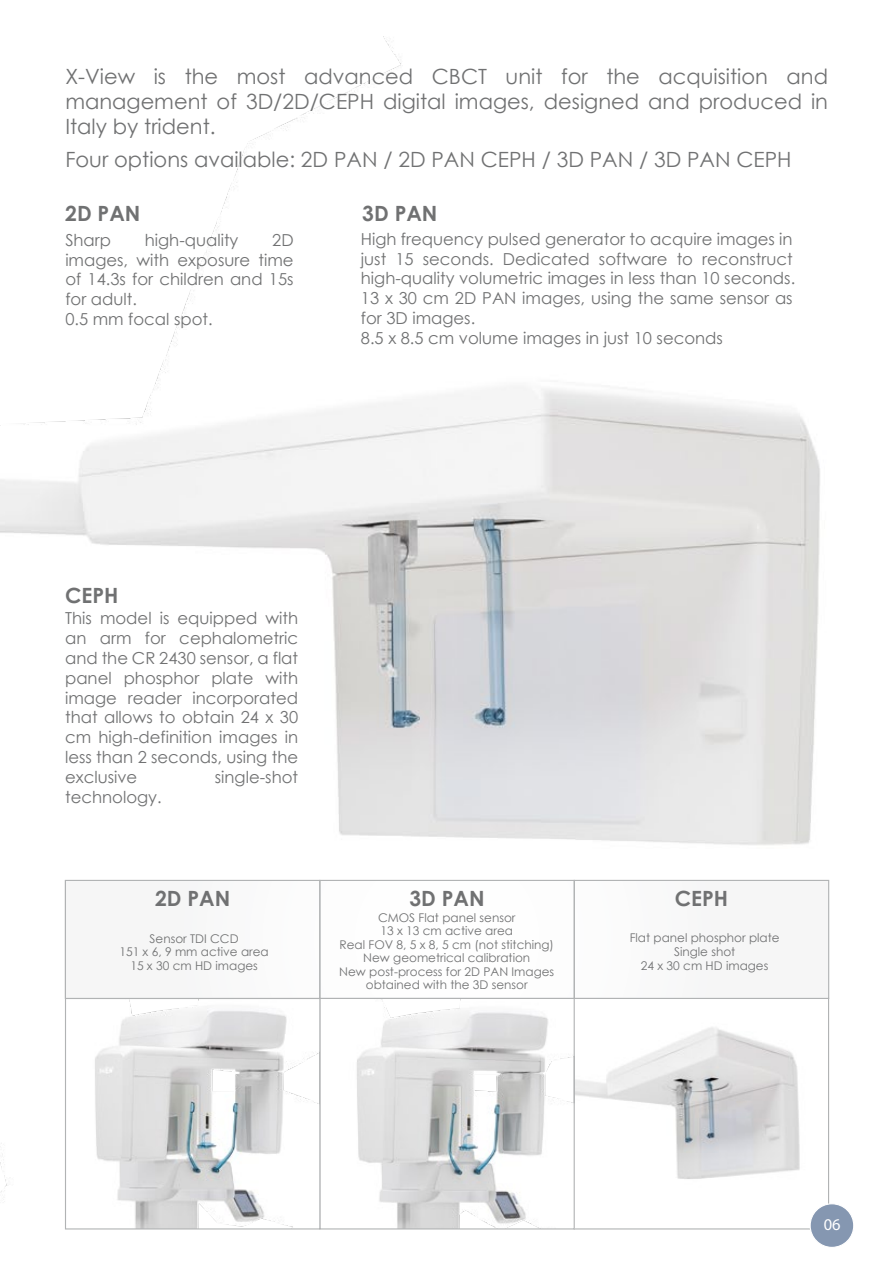
<style>
.page{position:relative;width:893px;height:1263px;background:#fff}
.page>*{position:absolute;margin:0;border:0;box-sizing:border-box;transform-origin:0 0}
.t1{font:21px/25.2px "Century Gothic";color:#707172;text-align:justify}
.t2{font:700 21px "Century Gothic";color:#707172}
.t3{font:16.5px/19.8px "Century Gothic";color:#707172}
.t4{font:16.5px "Myriad Pro";color:#fff}
.t5{font:12px/13.5px "Century Gothic";color:#707172;text-align:center}
</style>
<div class="page">
<img style="left:0;top:36px;width:830px;height:1209px">
<img style="left:576px;top:1014px;width:251px;height:177px">
<div style="left:574px;top:998px;width:255px;height:231px;border:1px solid #b1b3b4"></div>
<img style="left:331px;top:1000px;width:242px;height:227px">
<div style="left:319px;top:998px;width:256px;height:231px;border:1px solid #b1b3b4"></div>
<img style="left:69px;top:1000px;width:249px;height:227px">
<div style="left:65px;top:998px;width:255px;height:231px;border:1px solid #b1b3b4"></div>
<div style="left:64px;top:880px;width:765px;height:118px;background:#fafafa"></div>
<div style="left:810px;top:1204px;width:44px;height:43px;background:#8597b1;border-radius:50%"></div>
<div style="left:810px;top:1203px;width:44px;height:45px;border:1px solid #fff;border-radius:50%"></div>
<div style="left:65px;top:880px;width:255px;height:119px;border:1px solid #b1b3b4"></div>
<div style="left:319px;top:880px;width:256px;height:119px;border:1px solid #b1b3b4"></div>
<div style="left:574px;top:880px;width:255px;height:119px;border:1px solid #b1b3b4"></div>
<p class="t1" style="left:65px;top:63px;width:764px">X-View is the most advanced CBCT unit for the acquisition and management of 3D/2D/CEPH digital images, designed and produced in Italy by trident.</p>
<p class="t1" style="left:65px;top:146px;width:728px">Four options available: 2D PAN / 2D PAN CEPH / 3D PAN / 3D PAN CEPH</p>
<p class="t2" style="left:65px;top:198px;width:77px">2D PAN</p>
<p class="t2" style="left:362px;top:198px;width:77px">3D PAN</p>
<p class="t3" style="left:65px;top:230px;width:47px">Sharp</p>
<p class="t3" style="left:145px;top:230px;width:95px">high-quality</p>
<p class="t3" style="left:65px;top:230px;width:230px;text-indent:207px">2D images, with exposure time of 14.3s for children and 15s for adult.<br>0.5 mm focal spot.</p>
<p class="t3" style="left:361px;top:229px;width:436px">High frequency pulsed generator to acquire images in just 15 seconds. Dedicated software to reconstruct high-quality volumetric images in less than 10 seconds.<br>13 x 30 cm 2D PAN images, using the same sensor as for 3D images.<br>8.5 x 8.5 cm volume images in just 10 seconds</p>
<p class="t2" style="left:65px;top:580px;width:55px">CEPH</p>
<p class="t3" style="left:65px;top:608px;width:235px;text-align:justify">This model is equipped with an arm for cephalometric and the CR 2430 sensor, a flat panel phosphor plate with image reader incorporated that allows to obtain 24 x 30 cm high-definition images in less than 2 seconds, using the exclusive</p>
<p class="t3" style="left:215px;top:767px;width:85px">single-shot</p>
<p class="t3" style="left:65px;top:786px;width:98px">technology.</p>
<p class="t2" style="left:155px;top:883px;width:77px">2D PAN</p>
<p class="t2" style="left:409px;top:883px;width:77px">3D PAN</p>
<p class="t2" style="left:675px;top:883px;width:55px">CEPH</p>
<p class="t5" style="left:119px;top:931px;width:151px">Sensor TDI CCD<br>151 x 6, 9 mm active area<br>15 x 30 cm HD images</p>
<p class="t5" style="left:339px;top:910px;width:216px">CMOS Flat panel sensor<br>13 x 13 cm active area<br>Real FOV 8, 5 x 8, 5 cm (not stitching)<br>New geometrical calibration<br>New post-process for 2D PAN Images obtained with the 3D sensor</p>
<p class="t5" style="left:630px;top:931px;width:152px">Flat panel phosphor plate<br>Single shot<br>24 x 30 cm HD images</p>
<p class="t4" style="left:824px;top:1214px;width:18px">06</p>
</div>
